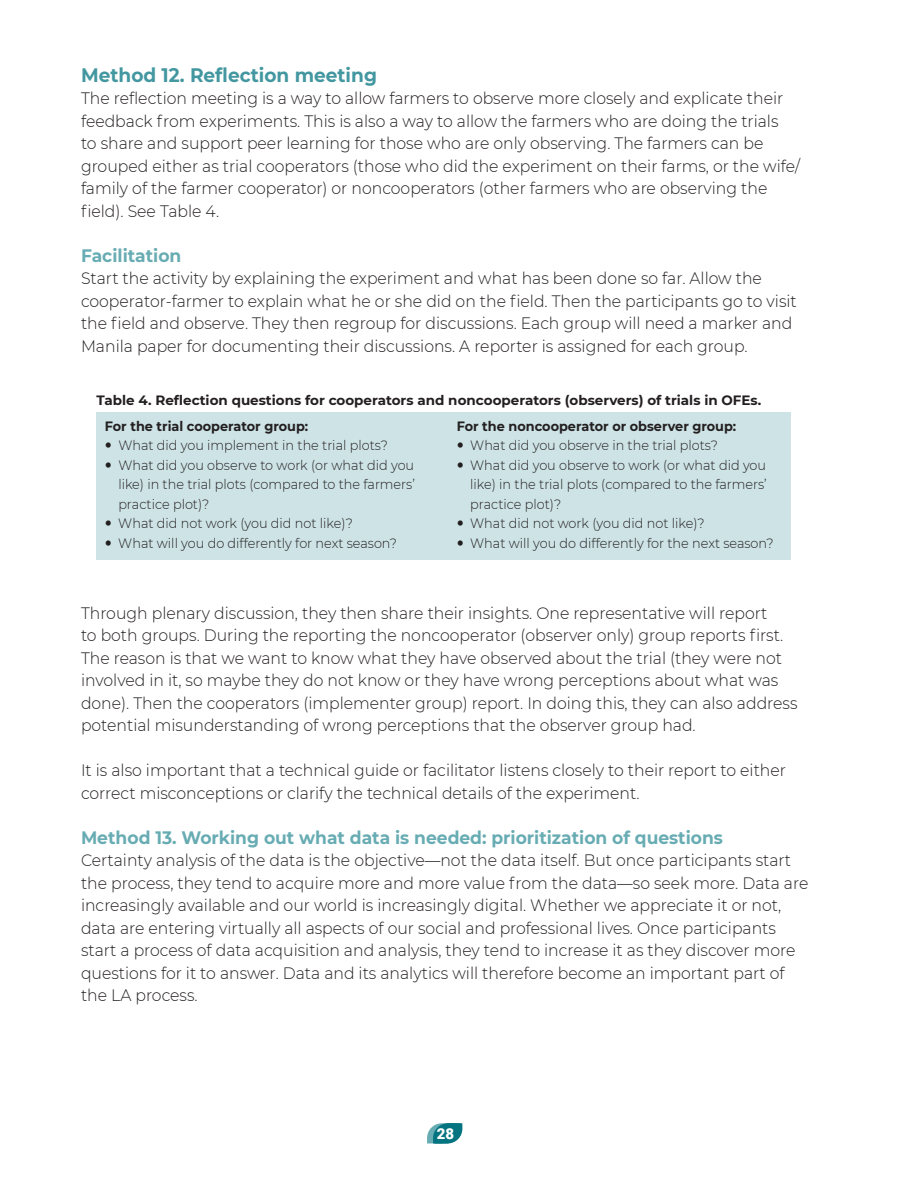
<style>
.page{position:relative;width:918px;height:1188px;background:#fff}
.page>*{position:absolute;margin:0;border:0;box-sizing:border-box;transform-origin:0 0}
.t1{font:700 19.5px "Montserrat";color:#4397a0;scale:.95 1}
.t2{font:700 18px "Montserrat";color:#68acb3;scale:.95 1}
.t3{font:300 16.5px/22.5px "Montserrat";color:#231f20;scale:.95 1}
.t4{font:900 15px "Roboto";color:#fff}
.t5{font:300 13.5px/19.5px "Montserrat";color:#231f20;scale:.95 1}
.t6{font:700 13.5px/25.5px "Montserrat";color:#231f20}
.t7{font:700 13.5px "Montserrat";color:#231f20;scale:.95 1}
</style>
<div class="page">
<svg style="left:427px;top:1123px;width:35px;height:20px"></svg>
<div style="left:96px;top:413px;width:695px;height:147px;background:#cde3e6"></div>
<p class="t1" style="left:81px;top:61px;width:313px">Method 12. Reflection meeting</p>
<p class="t3" style="left:81px;top:87px;width:759px">The reflection meeting is a way to allow farmers to observe more closely and explicate their feedback from experiments. This is also a way to allow the farmers who are doing the trials<br>to share and support peer learning for those who are only observing. The farmers can be grouped either as trial cooperators (those who did the experiment on their farms, or the wife/ family of the farmer cooperator) or noncooperators (other farmers who are observing the field). See Table 4.</p>
<p class="t2" style="left:81px;top:243px;width:107px">Facilitation</p>
<p class="t3" style="left:81px;top:267px;width:755px">Start the activity by explaining the experiment and what has been done so far. Allow the cooperator-farmer to explain what he or she did on the field. Then the participants go to visit the field and observe. They then regroup for discussions. Each group will need a marker and Manila paper for documenting their discussions. A reporter is assigned for each group.</p>
<p class="t6" style="left:457px;top:387px;width:306px;text-indent:-360px">Table 4. Reflection questions for cooperators and noncooperators (observers) of trials in OFEs.<br>For the noncooperator or observer group:</p>
<p class="t5" style="left:470px;top:436px;width:321px">What did you observe in the trial plots?<br>What did you observe to work (or what did you like) in the trial plots (compared to the farmers’ practice plot)?<br>What did not work (you did not like)?<br>What will you do differently for the next season?</p>
<p class="t7" style="left:105px;top:416px;width:216px">For the trial cooperator group:</p>
<p class="t5" style="left:118px;top:436px;width:314px">What did you implement in the trial plots?<br>What did you observe to work (or what did you like) in the trial plots (compared to the farmers’ practice plot)?<br>What did not work (you did not like)?<br>What will you do differently for next season?</p>
<p class="t3" style="left:81px;top:601px;width:756px">Through plenary discussion, they then share their insights. One representative will report<br>to both groups. During the reporting the noncooperator (observer only) group reports first.<br>The reason is that we want to know what they have observed about the trial (they were not involved in it, so maybe they do not know or they have wrong perceptions about what was done). Then the cooperators (implementer group) report. In doing this, they can also address potential misunderstanding of wrong perceptions that the observer group had.</p>
<p class="t3" style="left:81px;top:759px;width:744px">It is also important that a technical guide or facilitator listens closely to their report to either correct misconceptions or clarify the technical details of the experiment.</p>
<p class="t2" style="left:81px;top:824px;width:677px">Method 13. Working out what data is needed: prioritization of questions</p>
<p class="t3" style="left:81px;top:849px;width:767px">Certainty analysis of the data is the objective—not the data itself. But once participants start the process, they tend to acquire more and more value from the data—so seek more. Data are increasingly available and our world is increasingly digital. Whether we appreciate it or not, data are entering virtually all aspects of our social and professional lives. Once participants start a process of data acquisition and analysis, they tend to increase it as they discover more questions for it to answer. Data and its analytics will therefore become an important part of the LA process.</p>
<p class="t4" style="left:437px;top:1123px;width:19px">28</p>
</div>
